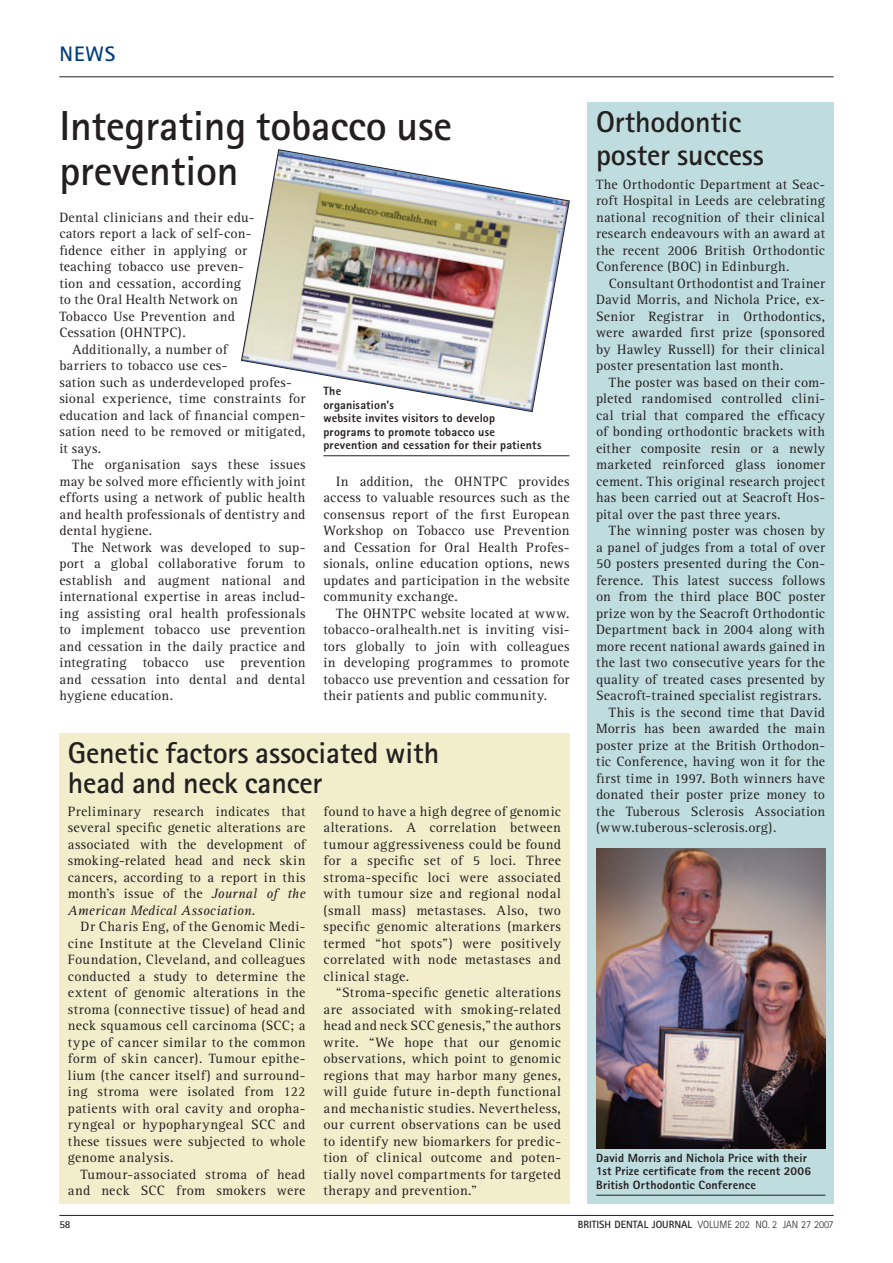
<style>
.page{position:relative;width:893px;height:1263px;background:#fff}
.page>*{position:absolute;margin:0;border:0;box-sizing:border-box;transform-origin:0 0}
.t1{font:700 42px/45px "Rotis Sans Serif";letter-spacing:-.005em;color:#231f20}
.t2{font:700 30px/33px "Rotis Sans Serif";letter-spacing:-.005em;color:#231f20}
.t3{font:700 21px "Rotis Sans Serif";color:#013d7d}
.t4{font:13.95px/16.5px "Rotis Serif";letter-spacing:.02em;color:#231f20;text-align:justify}
.t5{font:800 12px/13.5px "Rotis Sans Serif";letter-spacing:.015em;color:#231f20}
.t6{font:300 10.5px "Rotis Sans Serif";color:#231f20}
.t7{font:700 10.5px "Rotis Sans Serif";color:#231f20}
.s1{font-style:italic}
.s2{font-weight:700}
</style>
<div class="page">
<div style="left:59px;top:733px;width:510px;height:470px;background:#f2eecb"></div>
<hr style="left:59px;top:77px;width:774px;height:1px;background:#231f20">
<hr style="left:59px;top:1215px;width:774px;height:1px;background:#231f20">
<div style="left:587px;top:172px;width:246px;height:1031px;background:#bfdcdf"></div>
<div style="left:587px;top:102px;width:246px;height:70px;background:#bfdcdf"></div>
<hr style="left:323px;top:456px;width:246px;height:1px;background:#231f20">
<img style="left:241px;top:149px;width:328px;height:263px">
<img style="left:596px;top:849px;width:229px;height:299px">
<hr style="left:596px;top:1195px;width:229px;height:1px;background:#231f20">
<h3 class="t3" style="left:59px;top:47px;width:58px">NEWS</h3>
<h1 class="t1" style="left:59px;top:107px;width:394px">Integrating tobacco use prevention</h1>
<p class="t4" style="left:59px;top:210px;width:196px">Dental clinicians and their edu-</p>
<p class="t4" style="left:59px;top:227px;width:193px">cators report a lack of self-con-</p>
<p class="t4" style="left:59px;top:243px;width:189px">fidence either in applying or</p>
<p class="t4" style="left:59px;top:260px;width:186px">teaching tobacco use preven-</p>
<p class="t4" style="left:59px;top:276px;width:183px">tion and cessation, according</p>
<p class="t4" style="left:59px;top:293px;width:180px">to the Oral Health Network on</p>
<p class="t4" style="left:59px;top:309px;width:177px">Tobacco Use Prevention and</p>
<p class="t4" style="left:59px;top:326px;width:128px">Cessation (OHNTPC).</p>
<p class="t4" style="left:72px;top:342px;width:157px">Additionally, a number of</p>
<p class="t4" style="left:59px;top:359px;width:169px">barriers to tobacco use ces-</p>
<p class="t4" style="left:59px;top:375px;width:234px">sation such as underdeveloped profes-</p>
<p class="t4" style="left:59px;top:392px;width:247px">sional experience, time constraints for</p>
<p class="t4" style="left:59px;top:408px;width:247px">education and lack of financial compen-</p>
<p class="t4" style="left:59px;top:425px;width:247px">sation need to be removed or mitigated,</p>
<p class="t4" style="left:59px;top:441px;width:43px">it says.</p>
<p class="t4" style="left:72px;top:458px;width:235px">The organisation says these issues</p>
<p class="t4" style="left:59px;top:474px;width:247px">may be solved more efficiently with joint</p>
<p class="t4" style="left:59px;top:491px;width:247px">efforts using a network of public health</p>
<p class="t4" style="left:59px;top:507px;width:247px">and health professionals of dentistry and</p>
<p class="t4" style="left:59px;top:524px;width:94px">dental hygiene.</p>
<p class="t4" style="left:72px;top:540px;width:235px">The Network was developed to sup-</p>
<p class="t4" style="left:59px;top:557px;width:247px">port a global collaborative forum to</p>
<p class="t4" style="left:59px;top:573px;width:247px">establish and augment national and</p>
<p class="t4" style="left:59px;top:590px;width:247px">international expertise in areas includ-</p>
<p class="t4" style="left:59px;top:606px;width:247px">ing assisting oral health professionals</p>
<p class="t4" style="left:59px;top:623px;width:247px">to implement tobacco use prevention</p>
<p class="t4" style="left:59px;top:639px;width:247px">and cessation in the daily practice and</p>
<p class="t4" style="left:59px;top:656px;width:247px">integrating tobacco use prevention</p>
<p class="t4" style="left:59px;top:672px;width:247px">and cessation into dental and dental</p>
<p class="t4" style="left:59px;top:689px;width:115px">hygiene education.</p>
<p class="t5" style="left:323px;top:386px;width:219px">The<br>organisation's<br>website invites visitors to develop programs to promote tobacco use prevention and cessation for their patients</p>
<p class="t4" style="left:323px;top:474px;width:247px;text-indent:13px">In addition, the OHNTPC provides access to valuable resources such as the consensus report of the first European Workshop on Tobacco use Prevention and Cessation for Oral Health Profes&shy;sionals, online education options, news updates and participation in the website community exchange.</p>
<p class="t4" style="left:323px;top:606px;width:247px;text-indent:13px">The OHNTPC website located at www. tobacco-oralhealth.net is inviting visi&shy;tors globally to join with colleagues in developing programmes to promote tobacco use prevention and cessation for their patients and public community.</p>
<h2 class="t2" style="left:68px;top:741px;width:373px;line-height:30px">Genetic factors associated with head and neck cancer</h2>
<p class="t4" style="left:68px;top:804px;width:239px">Preliminary research indicates that several specific genetic alterations are associated with the development of smoking-related head and neck skin cancers, according to a report in this month’s issue of the <span class="s1">Journal of the American Medical Association</span>.</p>
<p class="t4" style="left:68px;top:920px;width:239px;text-indent:13px">Dr Charis Eng, of the Genomic Medi&shy;cine Institute at the Cleveland Clinic Foundation, Cleveland, and colleagues conducted a study to determine the extent of genomic alterations in the stroma (connective tissue) of head and neck squamous cell carcinoma (SCC; a type of cancer similar to the common form of skin cancer). Tumour epithe&shy;lium (the cancer itself) and surround&shy;ing stroma were isolated from 122 patients with oral cavity and oropha&shy;ryngeal or hypopharyngeal SCC and these tissues were subjected to whole genome analysis.</p>
<p class="t4" style="left:68px;top:1167px;width:239px;text-align:right">Tumour-associated stroma of head and neck SCC from smokers were</p>
<p class="t4" style="left:323px;top:804px;width:239px">found to have a high degree of genomic alterations. A correlation between tumour aggressiveness could be found for a specific set of 5 loci. Three stroma-specific loci were associated with tumour size and regional nodal (small mass) metastases. Also, two specific genomic alterations (markers termed “hot spots”) were positively correlated with node metastases and clinical stage.</p>
<p class="t4" style="left:323px;top:986px;width:239px;text-indent:13px">“Stroma-specific genetic alterations are associated with smoking-related head and neck SCC genesis,” the authors write. “We hope that our genomic observations, which point to genomic regions that may harbor many genes, will guide future in-depth functional and mechanistic studies. Nevertheless, our current observations can be used to identify new biomarkers for predic&shy;tion of clinical outcome and poten&shy;tially novel compartments for targeted therapy and prevention.”</p>
<h2 class="t2" style="left:596px;top:109px;width:169px">Orthodontic poster success</h2>
<p class="t4" style="left:596px;top:177px;width:230px">The Orthodontic Department at Seac&shy;roft Hospital in Leeds are celebrating national recognition of their clinical research endeavours with an award at the recent 2006 British Orthodontic Conference (BOC) in Edinburgh.</p>
<p class="t4" style="left:596px;top:276px;width:230px;text-indent:13px">Consultant Orthodontist and Trainer David Morris, and Nichola Price, ex-Senior Registrar in Orthodontics, were awarded first prize (sponsored by Hawley Russell) for their clinical poster presentation last month.</p>
<p class="t4" style="left:596px;top:375px;width:230px;text-indent:13px">The poster was based on their com&shy;pleted randomised controlled clini&shy;cal trial that compared the efficacy of bonding orthodontic brackets with either composite resin or a newly marketed reinforced glass ionomer cement. This original research project has been carried out at Seacroft Hos&shy;pital over the past three years.</p>
<p class="t4" style="left:608px;top:524px;width:218px">The winning poster was chosen by</p>
<p class="t4" style="left:596px;top:540px;width:230px">a panel of judges from a total of over</p>
<p class="t4" style="left:596px;top:557px;width:230px">50 posters presented during the Con-</p>
<p class="t4" style="left:596px;top:573px;width:230px">ference. This latest success follows</p>
<p class="t4" style="left:596px;top:590px;width:230px">on from the third place BOC poster</p>
<p class="t4" style="left:596px;top:606px;width:230px">prize won by the Seacroft Orthodontic</p>
<p class="t4" style="left:596px;top:623px;width:230px">Department back in 2004 along with</p>
<p class="t4" style="left:596px;top:639px;width:230px">more recent national awards gained in</p>
<p class="t4" style="left:596px;top:656px;width:230px">the last two consecutive years for the</p>
<p class="t4" style="left:596px;top:672px;width:230px">quality of treated cases presented by</p>
<p class="t4" style="left:596px;top:689px;width:227px">Seacroft-trained specialist registrars.</p>
<p class="t4" style="left:608px;top:705px;width:218px">This is the second time that David</p>
<p class="t4" style="left:596px;top:722px;width:230px">Morris has been awarded the main</p>
<p class="t4" style="left:596px;top:738px;width:230px">poster prize at the British Orthodon-</p>
<p class="t4" style="left:596px;top:755px;width:230px">tic Conference, having won it for the</p>
<p class="t4" style="left:596px;top:771px;width:230px">first time in 1997. Both winners have</p>
<p class="t4" style="left:596px;top:788px;width:230px">donated their poster prize money to</p>
<p class="t4" style="left:596px;top:804px;width:230px">the Tuberous Sclerosis Association</p>
<p class="t4" style="left:596px;top:821px;width:182px">(www.tuberous-sclerosis.org).</p>
<p class="t5" style="left:596px;top:1152px;width:216px">David Morris and Nichola Price with their<br>1st Prize certificate from the recent 2006<br>British Orthodontic Conference</p>
<p class="t7" style="left:59px;top:1221px;width:13px">58</p>
<p class="t6" style="left:578px;top:1221px;width:257px"><span class="s2">BRITISH DENTAL JOURNAL</span> VOLUME 202 NO. 2 JAN 27 2007</p>
</div>
